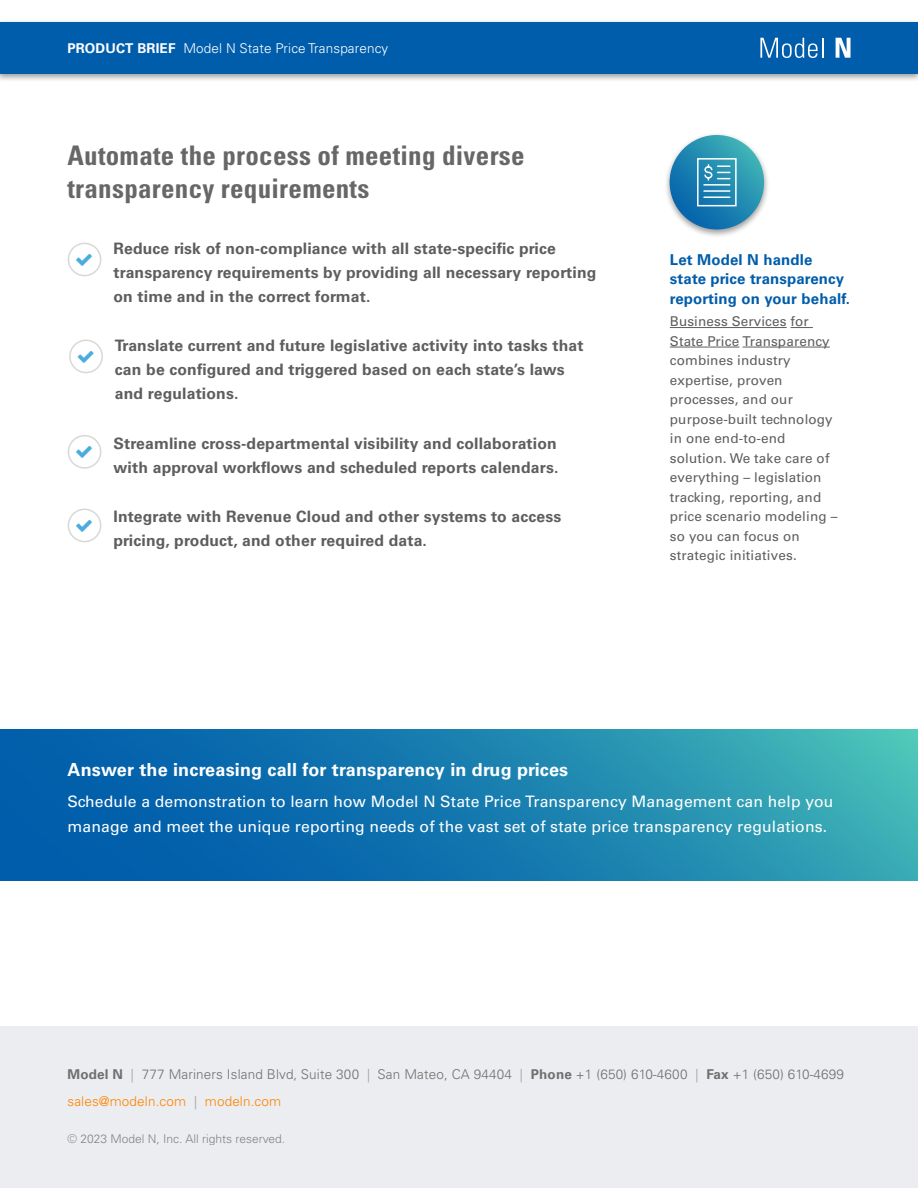
<style>
.page{position:relative;width:918px;height:1188px;background:#fff}
.page>*{position:absolute;margin:0;border:0;box-sizing:border-box;transform-origin:0 0}
.t1{font:700 condensed 27px/33px "Univers LT Pro";letter-spacing:.01em;color:#676767}
.t2{font:700 18px "Univers LT Pro 65";letter-spacing:.01em;color:#fff}
.t3{font:700 15.75px/24px "Univers LT Pro 65";letter-spacing:.01em;color:#5e5e5e}
.t4{font:15.75px/24.8px "Univers LT Pro 55 Roman";letter-spacing:.01em;color:#fff}
.t5{font:700 15px/19.5px "Univers LT Pro 65";letter-spacing:.01em;color:#005dab}
.t6{font:13.5px/19.5px "Univers LT Pro 55 Roman";letter-spacing:.01em;color:#5e5e5e}
.t7{font:300 13.5px/26.2px "Univers LT Pro 45";letter-spacing:.01em;color:#707070}
.t8{font:300 13.5px "Univers LT Pro 45";letter-spacing:.01em;color:#fff}
.t9{font:300 12px "Univers LT Pro 45";color:#8d8d8d}
.s1{font-family:"Univers LT Pro 65";font-weight:700}
.s2{color:#a0a0a0}
.s3{color:#ff8300}
</style>
<div class="page">
<div style="left:0;top:1026px;width:918px;height:162px;background:#ebedf0"></div>
<div style="left:0;top:19px;width:918px;height:63px;background:#000;opacity:.4"></div>
<div style="left:0;top:22px;width:918px;height:52px;background:#005dab"></div>
<svg style="left:760px;top:38px;width:58px;height:20px"></svg>
<hr style="left:822px;top:38px;width:2px;height:20px;background:#fff">
<svg style="left:836px;top:38px;width:15px;height:20px"></svg>
<svg style="left:0;top:729px;width:918px;height:152px;background:#187daf"></svg>
<div style="left:68px;top:243px;width:33px;height:33px;border:2px solid #d8d8d8;border-radius:50%"></div>
<div style="left:69px;top:340px;width:34px;height:33px;border:2px solid #d8d8d8;border-radius:50%"></div>
<div style="left:68px;top:435px;width:33px;height:34px;border:2px solid #d8d8d8;border-radius:50%"></div>
<div style="left:68px;top:509px;width:33px;height:33px;border:2px solid #d8d8d8;border-radius:50%"></div>
<hr style="left:670px;top:327px;width:117px;height:1px;background:#5e5e5e">
<svg style="left:791px;top:327px;width:22px;height:1px"></svg>
<hr style="left:670px;top:347px;width:69px;height:1px;background:#5e5e5e">
<hr style="left:743px;top:347px;width:87px;height:1px;background:#5e5e5e">
<div style="left:663px;top:132px;width:107px;height:106px;background:#000;opacity:.4"></div>
<svg style="left:670px;top:135px;width:94px;height:95px;background:#2289b1"></svg>
<svg style="left:696px;top:157px;width:41px;height:50px;background:#54a3c3"></svg>
<p class="t8" style="left:68px;top:39px;width:322px"><span class="s1">PRODUCT BRIEF</span> Model N State Price Transparency</p>
<h1 class="t1" style="left:68px;top:139px;width:459px">Automate the process of meeting diverse transparency requirements</h1>
<p class="t3" style="left:113px;top:236px;width:485px">Reduce risk of non-compliance with all state-specific price transparency requirements by providing all necessary reporting on time and in the correct format.</p>
<p class="t3" style="left:115px;top:333px;width:470px">Translate current and future legislative activity into tasks that can be configured and triggered based on each state’s laws and regulations.</p>
<p class="t3" style="left:113px;top:430px;width:447px">Streamline cross-departmental visibility and collaboration with approval workflows and scheduled reports calendars.</p>
<p class="t3" style="left:113px;top:504px;width:449px">Integrate with Revenue Cloud and other systems to access pricing, product, and other required data.</p>
<p class="t5" style="left:670px;top:249px;width:182px">Let Model N handle state price transparency reporting on your behalf.</p>
<p class="t6" style="left:670px;top:311px;width:169px">Business Services for<br>State Price Transparency combines industry expertise, proven processes, and our purpose-built technology in one end-to-end solution. We take care of everything – legislation tracking, reporting, and price scenario modeling – so you can focus on strategic initiatives.</p>
<p class="t2" style="left:68px;top:757px;width:502px">Answer the increasing call for transparency in drug prices</p>
<p class="t4" style="left:68px;top:789px;width:767px">Schedule a demonstration to learn how Model N State Price Transparency Management can help you manage and meet the unique reporting needs of the vast set of state price transparency regulations.</p>
<p class="t7" style="left:68px;top:1061px;width:778px"><span class="s1">Model N</span> <span class="s2">|</span> 777 Mariners Island Blvd, Suite 300 <span class="s2">|</span> San Mateo, CA 94404 <span class="s2">|</span> <span class="s1">Phone</span> +1 (650) 610-4600 <span class="s2">|</span> <span class="s1">Fax</span> +1 (650) 610-4699 <span class="s3">sales@modeln.com</span> <span class="s2">|</span> <span class="s3">modeln.com</span></p>
<p class="t9" style="left:68px;top:1131px;width:219px">© 2023 Model N, Inc. All rights reserved.</p>
</div>
